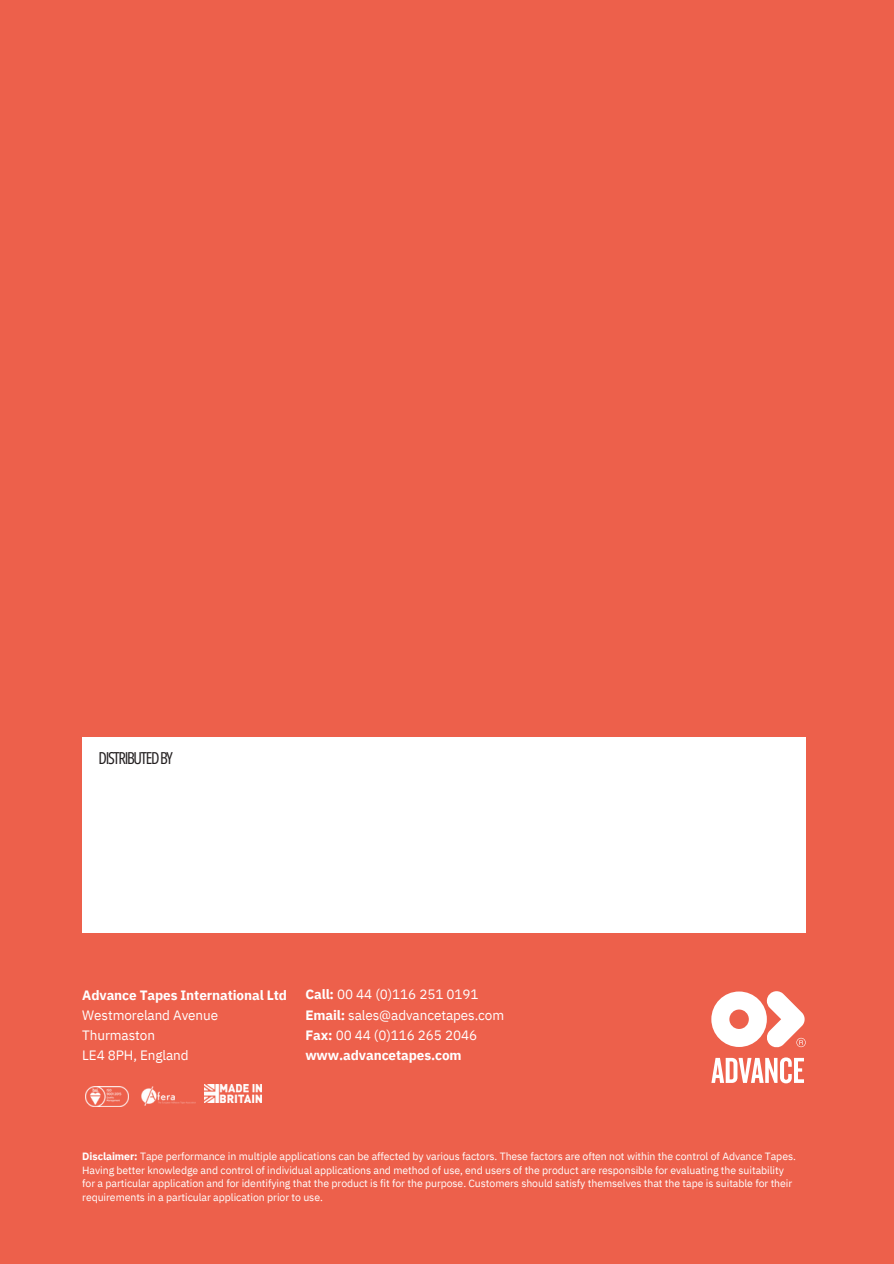
<style>
.page{position:relative;width:894px;height:1264px;background:#fff}
.page>*{position:absolute;margin:0;border:0;box-sizing:border-box;transform-origin:0 0}
.t1{font:16.5px "Open Sans Condensed";letter-spacing:-.08em;color:#231f20}
.t2{font:13.5px/20.2px "IBM Plex Sans";letter-spacing:-.005em;color:#fff}
.t3{font:10.5px/13.5px "IBM Plex Sans";letter-spacing:-.005em;color:#fff}
.s1{font-weight:700}
</style>
<div class="page">
<div style="left:0;top:0;width:893px;height:1263px;background:#ed604b"></div>
<svg style="left:711px;top:1057px;width:92px;height:26px"></svg>
<svg style="left:711px;top:991px;width:94px;height:56px"></svg>
<img style="left:85px;top:1086px;width:43px;height:20px">
<img style="left:142px;top:1086px;width:54px;height:19px">
<img style="left:204px;top:1084px;width:57px;height:18px">
<div style="left:82px;top:737px;width:723px;height:195px;background:#fff"></div>
<p class="t1" style="left:98px;top:746px;width:76px">DISTRIBUTEDBY</p>
<h1 class="t2" style="left:82px;top:984px;width:206px"><span class="s1">Advance Tapes International Ltd<br></span>Westmoreland Avenue<br>Thurmaston<br>LE4 8PH, England</h1>
<h2 class="t2" style="left:305px;top:984px;width:200px"><span class="s1">Call:</span> 00 44 (0)116 251 0191<br><span class="s1">Email:</span> sales@advancetapes.com<br><span class="s1">Fax:</span> 00 44 (0)116 265 2046 <span class="s1">www.advancetapes.com</span></h2>
<h2 class="t3" style="left:82px;top:1149px;width:715px"><span class="s1">Disclaimer:</span> Tape performance in multiple applications can be affected by various factors. These factors are often not within the control of Advance Tapes.<br>Having better knowledge and control of individual applications and method of use, end users of the product are responsible for evaluating the suitability for a particular application and for identifying that the product is fit for the purpose. Customers should satisfy themselves that the tape is suitable for their requirements in a particular application prior to use.</h2>
</div>
